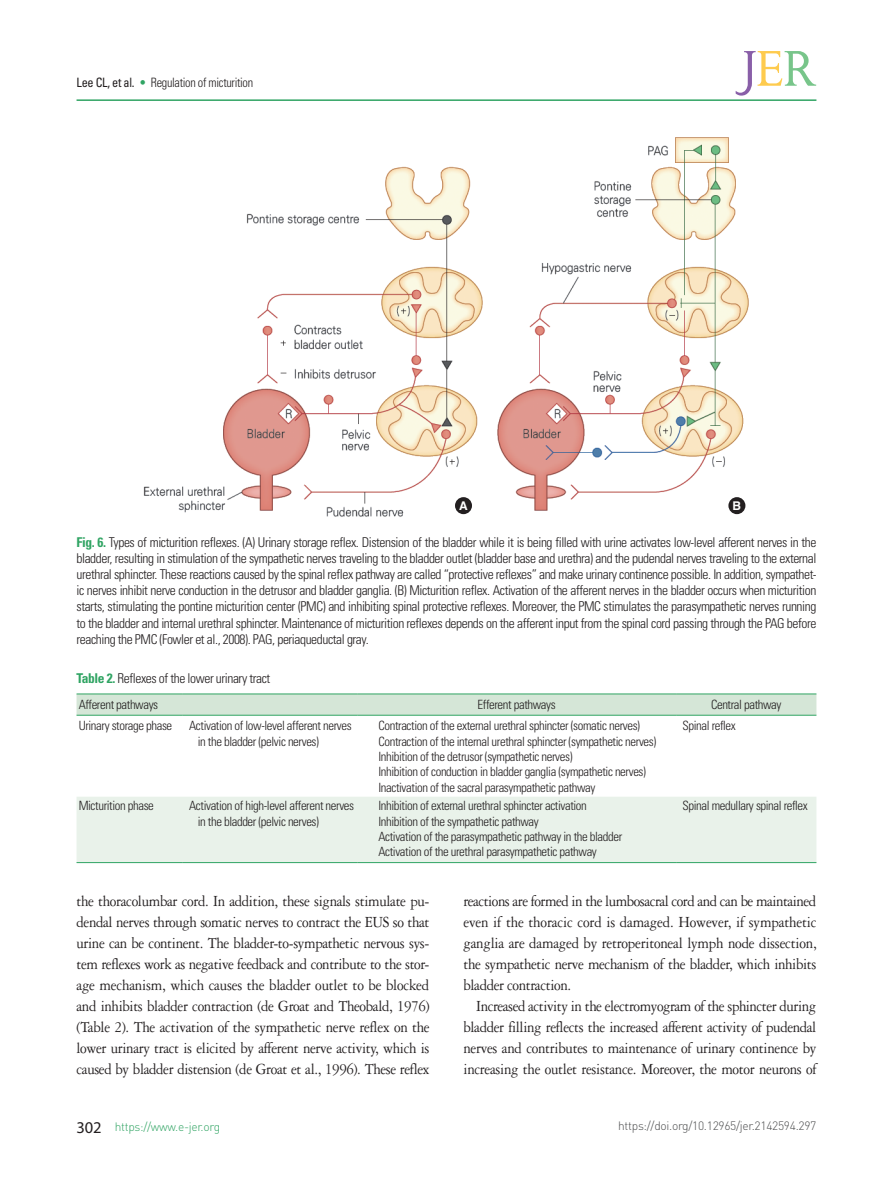
<style>
.page{position:relative;width:893px;height:1191px;background:#fff}
.page>*{position:absolute;margin:0;border:0;box-sizing:border-box;transform-origin:0 0}
.본문_영문{font:16.5px/21px "Garamond 3 LT Std";letter-spacing:-.025em;color:#231f20;text-align:justify;scale:.9 1}
.표제목_그림설명{font:300 condensed 13.5px/16.2px "Univers LT Std";letter-spacing:-.03em;color:#231f20;text-align:justify}
.t1{font:300 condensed 12.9px "Univers LT Std";letter-spacing:-.025em;color:#231f20;scale:.95 1}
.표본문{font:300 condensed 12.75px/15.3px "Univers LT Std";letter-spacing:-.03em;color:#231f20}
.t2{font:300 12px "DIN Pro";letter-spacing:-.025em;color:#4b4c4d}
.t3{font:300 12px "DIN Pro";letter-spacing:-.025em;color:#30a463}
.t4{font:700 12px "Helvetica LT Std";color:#fff}
.s1{font-weight:400}
.s2{color:#30a463}
.s3{font-weight:700;color:#30a463}
.s4{font-family:"Myriad Pro";font-weight:400;font-size:16.5px;color:#231f20}
</style>
<div class="page">
<hr style="left:77px;top:99px;width:739px;height:2px;background:#30a463">
<svg style="left:736px;top:51px;width:80px;height:45px"></svg>
<img style="left:143px;top:137px;width:606px;height:380px">
<div style="left:455px;top:497px;width:17px;height:17px;background:#231f20;border-radius:50%"></div>
<div style="left:728px;top:497px;width:17px;height:17px;background:#231f20;border-radius:50%"></div>
<svg style="left:77px;top:694px;width:739px;height:21px;background:#cfe3d2"></svg>
<div style="left:77px;top:797px;width:739px;height:65px;background:#e9f2ea"></div>
<hr style="left:77px;top:693px;width:106px;height:1px;background:#30a463">
<hr style="left:183px;top:693px;width:174px;height:1px;background:#30a463">
<hr style="left:357px;top:693px;width:319px;height:1px;background:#30a463">
<hr style="left:676px;top:693px;width:140px;height:1px;background:#30a463">
<hr style="left:77px;top:715px;width:106px;height:1px;background:#30a463">
<hr style="left:183px;top:715px;width:174px;height:1px;background:#30a463">
<hr style="left:357px;top:715px;width:319px;height:1px;background:#30a463">
<hr style="left:676px;top:715px;width:140px;height:1px;background:#30a463">
<hr style="left:77px;top:862px;width:106px;height:1px;background:#30a463">
<hr style="left:183px;top:862px;width:174px;height:1px;background:#30a463">
<hr style="left:357px;top:862px;width:319px;height:1px;background:#30a463">
<hr style="left:676px;top:862px;width:140px;height:1px;background:#30a463">
<p class="t1" style="left:77px;top:74px;width:187px"><span class="s1">Lee CL, et al.</span> <span class="s2">•</span> Regulation of micturition</p>
<p class="t4" style="left:459px;top:498px;width:10px">A</p>
<p class="t4" style="left:733px;top:498px;width:10px">B</p>
<p class="표제목_그림설명" style="left:77px;top:534px;width:741px"><span class="s3">Fig. 6.</span> Types of micturition reflexes. (A) Urinary storage reflex. Distension of the bladder while it is being filled with urine activates low-level afferent nerves in the bladder, resulting in stimulation of the sympathetic nerves traveling to the bladder outlet (bladder base and urethra) and the pudendal nerves traveling to the external urethral sphincter. These reactions caused by the spinal reflex pathway are called “protective reflexes” and make urinary continence possible. In addition, sympathet&shy;ic nerves inhibit nerve conduction in the detrusor and bladder ganglia. (B) Micturition reflex. Activation of the afferent nerves in the bladder occurs when micturition starts, stimulating the pontine micturition center (PMC) and inhibiting spinal protective reflexes. Moreover, the PMC stimulates the parasympathetic nerves running to the bladder and internal urethral sphincter. Maintenance of micturition reflexes depends on the afferent input from the spinal cord passing through the PAG before reaching the PMC (Fowler et al., 2008). PAG, periaqueductal gray.</p>
<p class="표제목_그림설명" style="left:77px;top:670px;width:195px"><span class="s3">Table 2.</span> Reflexes of the lower urinary tract</p>
<p class="표본문" style="left:79px;top:696px;width:81px">Afferent pathways</p>
<p class="표본문" style="left:478px;top:696px;width:80px">Efferent pathways</p>
<p class="표본문" style="left:711px;top:696px;width:72px">Central pathway</p>
<p class="표본문" style="left:79px;top:718px;width:95px">Urinary storage phase</p>
<p class="표본문" style="left:198px;top:718px;width:155px;text-indent:-9px">Activation of low-level afferent nerves in the bladder (pelvic nerves)</p>
<p class="표본문" style="left:378px;top:718px;width:263px">Contraction of the external urethral sphincter (somatic nerves)</p>
<p class="표본문" style="left:682px;top:718px;width:55px">Spinal reflex</p>
<p class="표본문" style="left:378px;top:733px;width:279px">Contraction of the internal urethral sphincter (sympathetic nerves)</p>
<p class="표본문" style="left:378px;top:749px;width:196px">Inhibition of the detrusor (sympathetic nerves)</p>
<p class="표본문" style="left:378px;top:764px;width:269px">Inhibition of conduction in bladder ganglia (sympathetic nerves)</p>
<p class="표본문" style="left:378px;top:779px;width:219px">Inactivation of the sacral parasympathetic pathway</p>
<p class="표본문" style="left:79px;top:798px;width:77px">Micturition phase</p>
<p class="표본문" style="left:198px;top:798px;width:158px;text-indent:-9px">Activation of high-level afferent nerves in the bladder (pelvic nerves)</p>
<p class="표본문" style="left:378px;top:798px;width:210px">Inhibition of external urethral sphincter activation</p>
<p class="표본문" style="left:378px;top:813px;width:162px">Inhibition of the sympathetic pathway</p>
<p class="표본문" style="left:378px;top:828px;width:245px">Activation of the parasympathetic pathway in the bladder</p>
<p class="표본문" style="left:378px;top:844px;width:220px">Activation of the urethral parasympathetic pathway</p>
<p class="표본문" style="left:682px;top:798px;width:127px">Spinal medullary spinal reflex</p>
<p class="본문_영문" style="left:77px;top:890px;width:394px">the thoracolumbar cord. In addition, these signals stimulate pu&shy;dendal nerves through somatic nerves to contract the EUS so that urine can be continent. The bladder-to-sympathetic nervous sys&shy;tem reflexes work as negative feedback and contribute to the stor&shy;age mechanism, which causes the bladder outlet to be blocked and inhibits bladder contraction (de Groat and Theobald, 1976) (Table 2). The activation of the sympathetic nerve reflex on the lower urinary tract is elicited by afferent nerve activity, which is caused by bladder distension (de Groat et al., 1996). These reflex</p>
<p class="본문_영문" style="left:463px;top:890px;width:394px">reactions are formed in the lumbosacral cord and can be maintained even if the thoracic cord is damaged. However, if sympathetic ganglia are damaged by retroperitoneal lymph node dissection, the sympathetic nerve mechanism of the bladder, which inhibits bladder contraction.</p>
<p class="본문_영문" style="left:463px;top:995px;width:394px;text-indent:13px">Increased activity in the electromyogram of the sphincter during bladder filling reflects the increased afferent activity of pudendal nerves and contributes to maintenance of urinary continence by increasing the outlet resistance. Moreover, the motor neurons of</p>
<p class="t3" style="left:77px;top:1118px;width:145px"><span class="s4">302</span> https://www.e-jer.org</p>
<p class="t2" style="left:618px;top:1118px;width:200px">https://doi.org/10.12965/jer.2142594.297</p>
</div>
